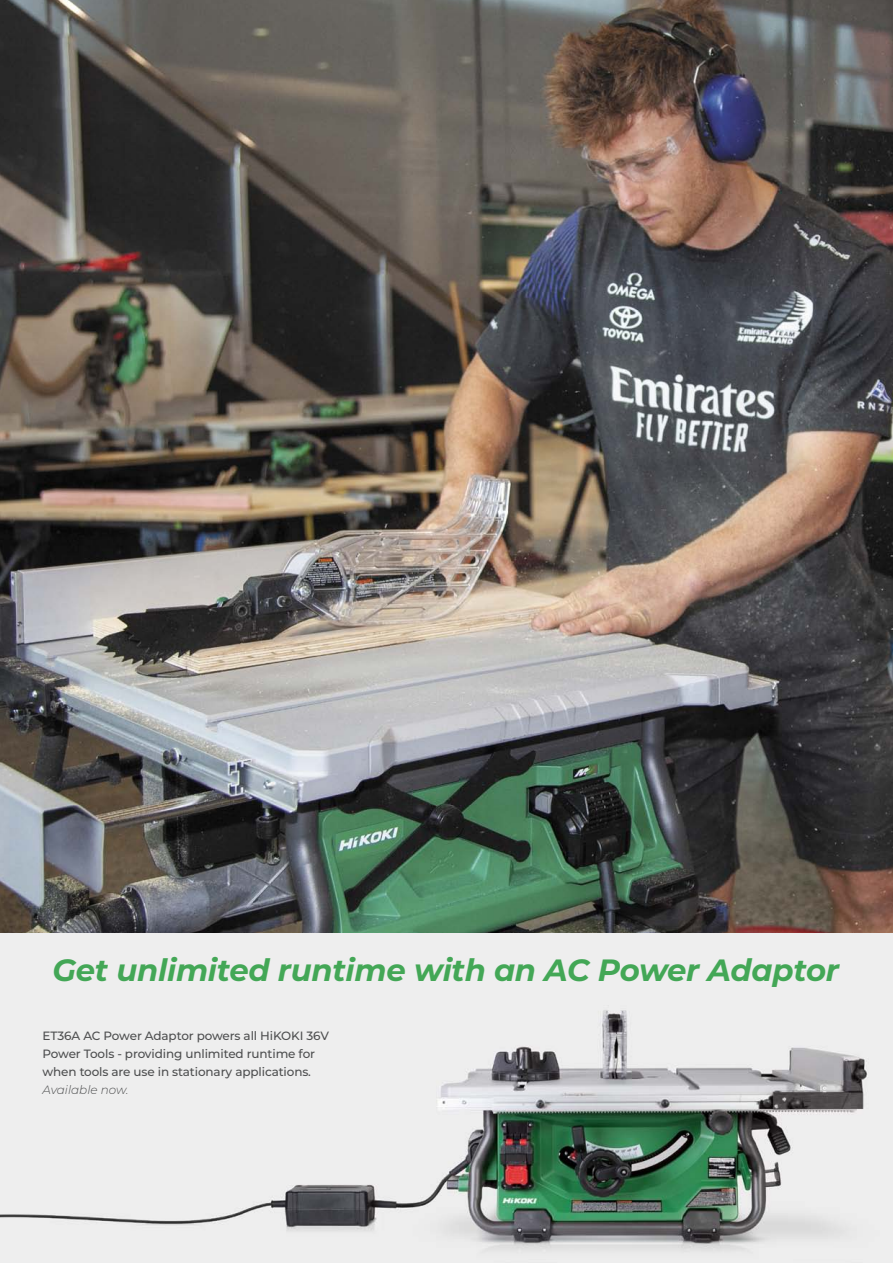
<style>
.page{position:relative;width:893px;height:1263px;background:#fff}
.page>*{position:absolute;margin:0;border:0;box-sizing:border-box;transform-origin:0 0}
.t1{font:italic 700 30.75px "Montserrat";letter-spacing:-.01em;color:#43a756}
.Product_Bullets{font:500 12px/18px "Montserrat";letter-spacing:-.01em;color:#4d4e4f}
.Product_Bullets-2{font:italic 300 12px "Montserrat";color:#4d4e4f}
</style>
<div class="page">
<img style="left:0;top:0;width:893px;height:1263px">
<h1 class="t1" style="left:53px;top:948px;width:788px">Get unlimited runtime with an AC Power Adaptor</h1>
<p class="Product_Bullets" style="left:43px;top:1026px;width:288px">ET36A AC Power Adaptor powers all HiKOKI 36V<br>Power Tools - providing unlimited runtime for when tools are use in stationary applications.</p>
<p class="Product_Bullets-2" style="left:43px;top:1081px;width:87px">Available now.</p>
</div>
